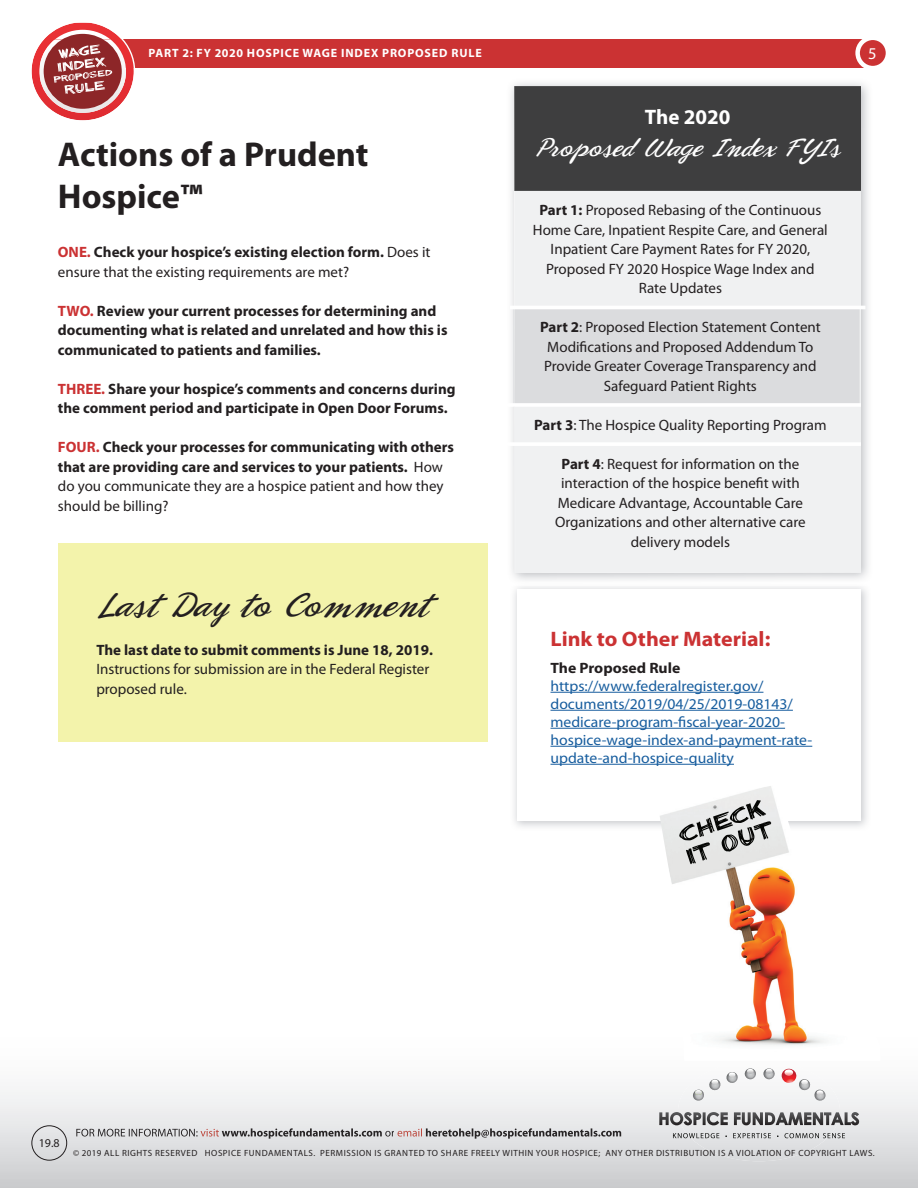
<style>
.page{position:relative;width:918px;height:1188px;background:#fff}
.page>*{position:absolute;margin:0;border:0;box-sizing:border-box;transform-origin:0 0}
.t1{font:36px "Phoenix Script FLF";color:#231f20}
.t2{font:700 34.5px/41.4px "Myriad Pro";color:#231f20}
.t3{font:27px "Phoenix Script FLF";color:#fff}
.t4{font:700 21px "Myriad Pro";color:#cb3233;scale:1.04 1}
.t5{font:700 21px "Myriad Pro";color:#fff}
.t6{font:16.5px "Myriad Pro";color:#fff}
.t7{font:15px/19.5px "Myriad Pro";color:#231f20;text-align:center}
.t8{font:700 15px/19.5px "Myriad Pro";color:#231f20}
.t9{font:15px/18px "Myriad Pro";color:#175d9e;scale:1.04 1}
.t10{font:700 15px "Myriad Pro";color:#231f20;scale:1.04 1}
.t11{font:700 12px "Myriad Pro";letter-spacing:.07em;color:#fff}
.t12{font:12px "Myriad Pro";color:#231f20}
.t13{font:9px "Myriad Pro";letter-spacing:.06em;color:#231f20}
.s1{font-weight:700;color:#cb3233}
.s2{font-weight:700}
.s3{color:#cb3233}
.s4{font-weight:400}
</style>
<div class="page">
<div style="left:54px;top:39px;width:821px;height:29px;background:#cb3233"></div>
<div style="left:58px;top:543px;width:430px;height:199px;background:#f3f3ab"></div>
<svg style="left:858px;top:38px;width:30px;height:30px"></svg>
<div style="left:855px;top:36px;width:35px;height:34px;border:4px solid #fff;border-radius:50%"></div>
<svg style="left:31px;top:22px;width:104px;height:99px"></svg>
<svg style="left:0;top:1090px;width:918px;height:98px"></svg>
<img style="left:76px;top:1129px;width:122px;height:8px">
<div style="left:198px;top:1129px;width:21px;height:8px;background:#e3e4e6"></div>
<img style="left:222px;top:1128px;width:160px;height:11px">
<svg style="left:382px;top:1131px;width:13px;height:6px"></svg>
<div style="left:395px;top:1128px;width:27px;height:9px;background:#e4e5e7"></div>
<img style="left:426px;top:1128px;width:195px;height:11px">
<div style="left:31px;top:1125px;width:36px;height:36px;border:1px solid #231f20;border-radius:50%"></div>
<svg style="left:670px;top:1068px;width:189px;height:93px"></svg>
<hr style="left:550px;top:692px;width:213px;height:1px;background:#175d9e">
<hr style="left:550px;top:710px;width:243px;height:1px;background:#175d9e">
<hr style="left:550px;top:728px;width:235px;height:1px;background:#175d9e">
<hr style="left:550px;top:746px;width:262px;height:1px;background:#175d9e">
<hr style="left:550px;top:764px;width:184px;height:1px;background:#175d9e">
<img style="left:658px;top:785px;width:211px;height:261px">
<svg style="left:679px;top:800px;width:92px;height:64px"></svg>
<div style="left:514px;top:86px;width:347px;height:105px;background:#3e3e3f"></div>
<div style="left:514px;top:191px;width:347px;height:382px;background:#f0f1f2"></div>
<img style="left:513px;top:309px;width:2px;height:94px">
<div style="left:515px;top:307px;width:345px;height:99px;background:#dbdcde"></div>
<hr style="left:506px;top:442px;width:355px;height:4px;background:#fff">
<hr style="left:510px;top:306px;width:356px;height:3px;background:#fff">
<hr style="left:506px;top:403px;width:355px;height:4px;background:#fff">
<p class="t11" style="left:148px;top:46px;width:335px">PART 2: FY 2020 HOSPICE WAGE INDEX PROPOSED RULE</p>
<p class="t6" style="left:868px;top:44px;width:10px">5</p>
<h2 class="t2" style="left:58px;top:134px;width:312px">Actions of a Prudent<br>Hospice™</h2>
<p class="t7" style="left:58px;top:243px;width:374px;text-align:left"><span class="s1">ONE.</span> <span class="s2">Check your hospice’s existing election form.</span> Does it ensure that the existing requirements are met?</p>
<p class="t8" style="left:58px;top:301px;width:391px"><span class="s3">TWO.</span> Review your current processes for determining and documenting what is related and unrelated and how this is communicated to patients and families.</p>
<p class="t8" style="left:58px;top:379px;width:399px"><span class="s3">THREE.</span> Share your hospice’s comments and concerns during the comment period and participate in Open Door Forums.</p>
<p class="t8" style="left:58px;top:438px;width:398px"><span class="s3">FOUR.</span> Check your processes for communicating with others that are providing care and services to your patients. <span class="s4">How do you communicate they are a hospice patient and how they should be billing?</span></p>
<h1 class="t1" style="left:96px;top:586px;width:334px">Last Day to Comment</h1>
<p class="t8" style="left:96px;top:640px;width:338px">The last date to submit comments is June 18, 2019.</p>
<p class="t7" style="left:96px;top:660px;width:335px;text-align:left">Instructions for submission are in the Federal Register proposed rule.</p>
<h3 class="t5" style="left:645px;top:105px;width:87px">The 2020</h3>
<h3 class="t3" style="left:535px;top:134px;width:308px">Proposed Wage Index FYIs</h3>
<p class="t7" style="left:533px;top:201px;width:296px"><span class="s2">Part 1:</span> Proposed Rebasing of the Continuous Home Care, Inpatient Respite Care, and General Inpatient Care Payment Rates for FY 2020, Proposed FY 2020 Hospice Wage Index and Rate Updates</p>
<p class="t7" style="left:540px;top:318px;width:282px"><span class="s2">Part 2</span>: Proposed Election Statement Content Modifications and Proposed Addendum To Provide Greater Coverage Transparency and Safeguard Patient Rights</p>
<p class="t7" style="left:534px;top:415px;width:294px"><span class="s2">Part 3</span>: The Hospice Quality Reporting Program</p>
<p class="t7" style="left:555px;top:454px;width:252px"><span class="s2">Part 4</span>: Request for information on the interaction of the hospice benefit with Medicare Advantage, Accountable Care Organizations and other alternative care delivery models</p>
<h3 class="t4" style="left:550px;top:627px;width:213px">Link to Other Material:</h3>
<p class="t10" style="left:550px;top:659px;width:126px">The Proposed Rule</p>
<p class="t9" style="left:550px;top:677px;width:253px">https://www.federalregister.gov/ documents/2019/04/25/2019-08143/ medicare-program-fiscal-year-2020- hospice-wage-index-and-payment-rate&shy;update-and-hospice-quality</p>
<p class="t12" style="left:39px;top:1136px;width:22px">19.8</p>
<p class="t13" style="left:73px;top:1148px;width:803px">© 2019 ALL RIGHTS RESERVED HOSPICE FUNDAMENTALS. PERMISSION IS GRANTED TO SHARE FREELY WITHIN YOUR HOSPICE; ANY OTHER DISTRIBUTION IS A VIOLATION OF COPYRIGHT LAWS.</p>
</div>
